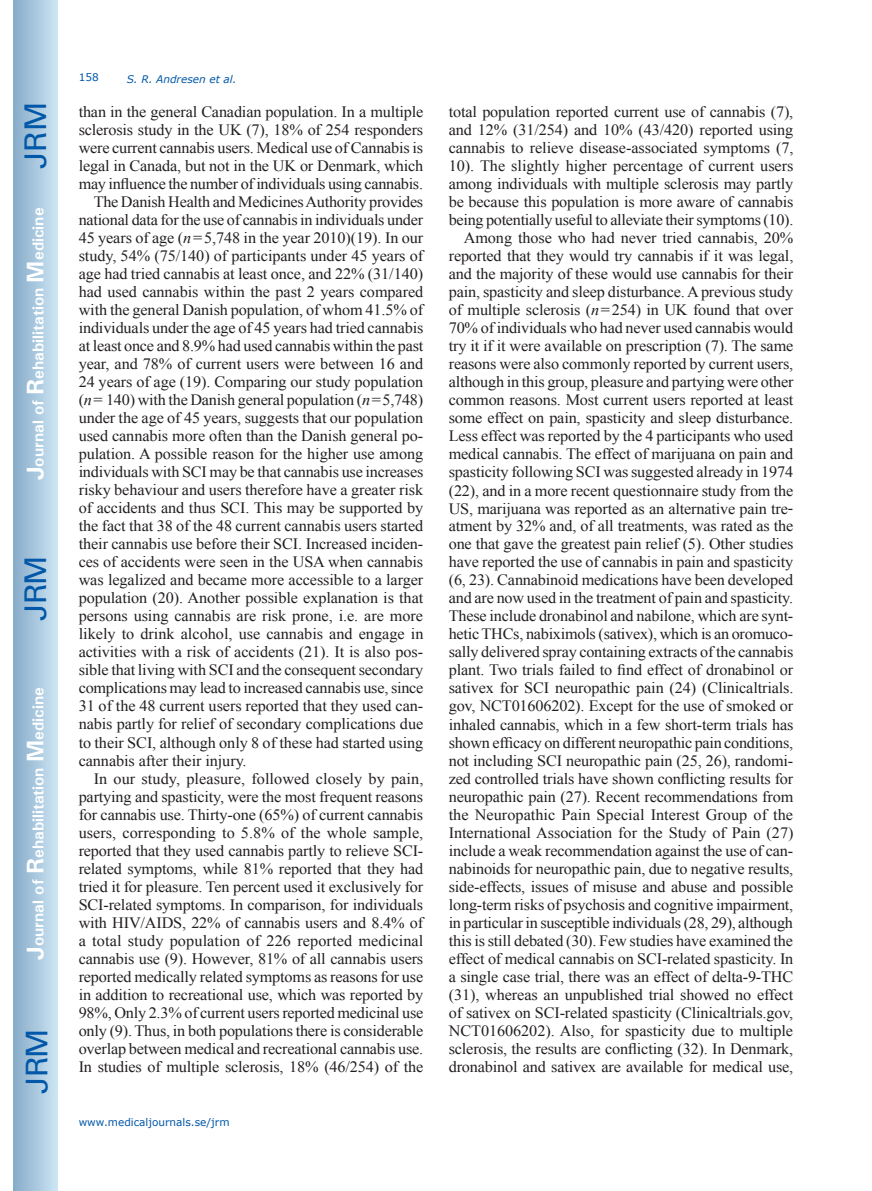
<style>
.page{position:relative;width:872px;height:1191px;background:#fff}
.page>*{position:absolute;margin:0;border:0;box-sizing:border-box;transform-origin:0 0}
.t1{font:30px "Univers";letter-spacing:-.03em;color:#0157a8}
.t2{font:15.75px/18px "Times New Roman";letter-spacing:-.01em;color:#231f20;text-align:right}
.t3{font:700 15.75px "Univers";color:#fff}
.t4{font:10.5px "Verdana";color:#0157a8}
.t5{font:italic 10.5px "Verdana";color:#0157a8}
.s1{font-size:24px}
.s2{font-style:italic}
</style>
<div class="page">
<div style="left:14px;top:0;width:43px;height:1191px;background:linear-gradient(to right,#88acca,#cbe5f2)"></div>
<h1 class="t1" style="left:18px;top:169px;width:68px;rotate:-90deg">JRM</h1>
<p class="t3" style="left:28px;top:480px;width:274px;rotate:-90deg"><span class="s1">J</span>ournal of <span class="s1">R</span>ehabilitation <span class="s1">M</span>edicine</p>
<h1 class="t1" style="left:18px;top:620px;width:67px;rotate:-90deg">JRM</h1>
<p class="t3" style="left:28px;top:959px;width:274px;rotate:-90deg"><span class="s1">J</span>ournal of <span class="s1">R</span>ehabilitation <span class="s1">M</span>edicine</p>
<h1 class="t1" style="left:19px;top:1093px;width:67px;rotate:-90deg">JRM</h1>
<p class="t4" style="left:79px;top:70px;width:22px">158</p>
<p class="t5" style="left:127px;top:72px;width:111px">S. R. Andresen et al.</p>
<p class="t2" style="left:79px;top:103px;width:346px">than in the general Canadian population. In a multiple</p>
<p class="t2" style="left:79px;top:121px;width:346px">sclerosis study in the UK (7), 18% of 254 responders</p>
<p class="t2" style="left:79px;top:139px;width:346px">were current cannabis users. Medical use of Cannabis is</p>
<p class="t2" style="left:79px;top:157px;width:346px">legal in Canada, but not in the UK or Denmark, which</p>
<p class="t2" style="left:79px;top:175px;width:346px">may influence the number of individuals using cannabis.</p>
<p class="t2" style="left:94px;top:193px;width:331px">The Danish Health and Medicines Authority provides</p>
<p class="t2" style="left:79px;top:211px;width:346px">national data for the use of cannabis in individuals under</p>
<p class="t2" style="left:79px;top:229px;width:346px">45 years of age (<span class="s2">n</span>=5,748 in the year 2010)(19). In our</p>
<p class="t2" style="left:79px;top:247px;width:346px">study, 54% (75/140) of participants under 45 years of</p>
<p class="t2" style="left:79px;top:265px;width:346px">age had tried cannabis at least once, and 22% (31/140)</p>
<p class="t2" style="left:79px;top:283px;width:346px">had used cannabis within the past 2 years compared</p>
<p class="t2" style="left:79px;top:301px;width:346px">with the general Danish population, of whom 41.5% of</p>
<p class="t2" style="left:79px;top:319px;width:346px">individuals under the age of 45 years had tried cannabis</p>
<p class="t2" style="left:79px;top:337px;width:346px">at least once and 8.9% had used cannabis within the past</p>
<p class="t2" style="left:79px;top:355px;width:346px">year, and 78% of current users were between 16 and</p>
<p class="t2" style="left:79px;top:373px;width:346px">24 years of age (19). Comparing our study population</p>
<p class="t2" style="left:79px;top:391px;width:346px">(<span class="s2">n</span>= 140) with the Danish general population (<span class="s2">n</span>=5,748)</p>
<p class="t2" style="left:79px;top:409px;width:346px">under the age of 45 years, suggests that our population</p>
<p class="t2" style="left:79px;top:427px;width:346px">used cannabis more often than the Danish general po-</p>
<p class="t2" style="left:79px;top:445px;width:346px">pulation. A possible reason for the higher use among</p>
<p class="t2" style="left:79px;top:463px;width:346px">individuals with SCI may be that cannabis use increases</p>
<p class="t2" style="left:79px;top:481px;width:346px">risky behaviour and users therefore have a greater risk</p>
<p class="t2" style="left:79px;top:499px;width:346px">of accidents and thus SCI. This may be supported by</p>
<p class="t2" style="left:79px;top:517px;width:346px">the fact that 38 of the 48 current cannabis users started</p>
<p class="t2" style="left:79px;top:535px;width:346px">their cannabis use before their SCI. Increased inciden-</p>
<p class="t2" style="left:79px;top:553px;width:346px">ces of accidents were seen in the USA when cannabis</p>
<p class="t2" style="left:79px;top:571px;width:346px">was legalized and became more accessible to a larger</p>
<p class="t2" style="left:79px;top:589px;width:346px">population (20). Another possible explanation is that</p>
<p class="t2" style="left:79px;top:607px;width:346px">persons using cannabis are risk prone, i.e. are more</p>
<p class="t2" style="left:79px;top:625px;width:346px">likely to drink alcohol, use cannabis and engage in</p>
<p class="t2" style="left:79px;top:643px;width:346px">activities with a risk of accidents (21). It is also pos-</p>
<p class="t2" style="left:79px;top:661px;width:346px">sible that living with SCI and the consequent secondary</p>
<p class="t2" style="left:79px;top:679px;width:346px">complications may lead to increased cannabis use, since</p>
<p class="t2" style="left:79px;top:697px;width:346px">31 of the 48 current users reported that they used can-</p>
<p class="t2" style="left:79px;top:715px;width:346px">nabis partly for relief of secondary complications due</p>
<p class="t2" style="left:79px;top:733px;width:346px">to their SCI, although only 8 of these had started using</p>
<p class="t2" style="left:79px;top:751px;width:169px">cannabis after their injury.</p>
<p class="t2" style="left:94px;top:769px;width:331px">In our study, pleasure, followed closely by pain,</p>
<p class="t2" style="left:79px;top:787px;width:346px">partying and spasticity, were the most frequent reasons</p>
<p class="t2" style="left:79px;top:805px;width:346px">for cannabis use. Thirty-one (65%) of current cannabis</p>
<p class="t2" style="left:79px;top:823px;width:346px">users, corresponding to 5.8% of the whole sample,</p>
<p class="t2" style="left:79px;top:841px;width:346px">reported that they used cannabis partly to relieve SCI-</p>
<p class="t2" style="left:79px;top:859px;width:346px">related symptoms, while 81% reported that they had</p>
<p class="t2" style="left:79px;top:877px;width:346px">tried it for pleasure. Ten percent used it exclusively for</p>
<p class="t2" style="left:79px;top:895px;width:346px">SCI-related symptoms. In comparison, for individuals</p>
<p class="t2" style="left:79px;top:913px;width:346px">with HIV/AIDS, 22% of cannabis users and 8.4% of</p>
<p class="t2" style="left:79px;top:931px;width:346px">a total study population of 226 reported medicinal</p>
<p class="t2" style="left:79px;top:949px;width:346px">cannabis use (9). However, 81% of all cannabis users</p>
<p class="t2" style="left:79px;top:967px;width:346px">reported medically related symptoms as reasons for use</p>
<p class="t2" style="left:79px;top:985px;width:346px">in addition to recreational use, which was reported by</p>
<p class="t2" style="left:79px;top:1003px;width:346px">98%, Only 2.3% of current users reported medicinal use</p>
<p class="t2" style="left:79px;top:1021px;width:346px">only (9). Thus, in both populations there is considerable</p>
<p class="t2" style="left:79px;top:1039px;width:346px">overlap between medical and recreational cannabis use.</p>
<p class="t2" style="left:79px;top:1057px;width:346px">In studies of multiple sclerosis, 18% (46/254) of the</p>
<p class="t4" style="left:79px;top:1114px;width:152px">www.medicaljournals.se/jrm</p>
<p class="t2" style="left:449px;top:103px;width:346px">total population reported current use of cannabis (7), and 12% (31/254) and 10% (43/420) reported using cannabis to relieve disease-associated symptoms (7, 10). The slightly higher percentage of current users among individuals with multiple sclerosis may partly be because this population is more aware of cannabis being potentially useful to alleviate their symptoms (10).<br>Among those who had never tried cannabis, 20% reported that they would try cannabis if it was legal, and the majority of these would use cannabis for their pain, spasticity and sleep disturbance. A previous study of multiple sclerosis (<span class="s2">n</span>=254) in UK found that over 70% of individuals who had never used cannabis would try it if it were available on prescription (7). The same reasons were also commonly reported by current users, although in this group, pleasure and partying were other common reasons. Most current users reported at least some effect on pain, spasticity and sleep disturbance.<br>Less effect was reported by the 4 participants who used medical cannabis. The effect of marijuana on pain and spasticity following SCI was suggested already in 1974 (22), and in a more recent questionnaire study from the US, marijuana was reported as an alternative pain tre&shy;atment by 32% and, of all treatments, was rated as the one that gave the greatest pain relief (5). Other studies have reported the use of cannabis in pain and spasticity (6, 23). Cannabinoid medications have been developed and are now used in the treatment of pain and spasticity.<br>These include dronabinol and nabilone, which are synt&shy;hetic THCs, nabiximols (sativex), which is an oromuco&shy;sally delivered spray containing extracts of the cannabis plant. Two trials failed to find effect of dronabinol or sativex for SCI neuropathic pain (24) (Clinicaltrials. gov, NCT01606202). Except for the use of smoked or inhaled cannabis, which in a few short-term trials has shown efficacy on different neuropathic pain conditions, not including SCI neuropathic pain (25, 26), randomi&shy;zed controlled trials have shown conflicting results for neuropathic pain (27). Recent recommendations from the Neuropathic Pain Special Interest Group of the International Association for the Study of Pain (27) include a weak recommendation against the use of can&shy;nabinoids for neuropathic pain, due to negative results, side-effects, issues of misuse and abuse and possible long-term risks of psychosis and cognitive impairment, in particular in susceptible individuals (28, 29), although this is still debated (30). Few studies have examined the effect of medical cannabis on SCI-related spasticity. In a single case trial, there was an effect of delta-9-THC (31), whereas an unpublished trial showed no effect of sativex on SCI-related spasticity (Clinicaltrials.gov, NCT01606202). Also, for spasticity due to multiple sclerosis, the results are conflicting (32). In Denmark, dronabinol and sativex are available for medical use,</p>
</div>
